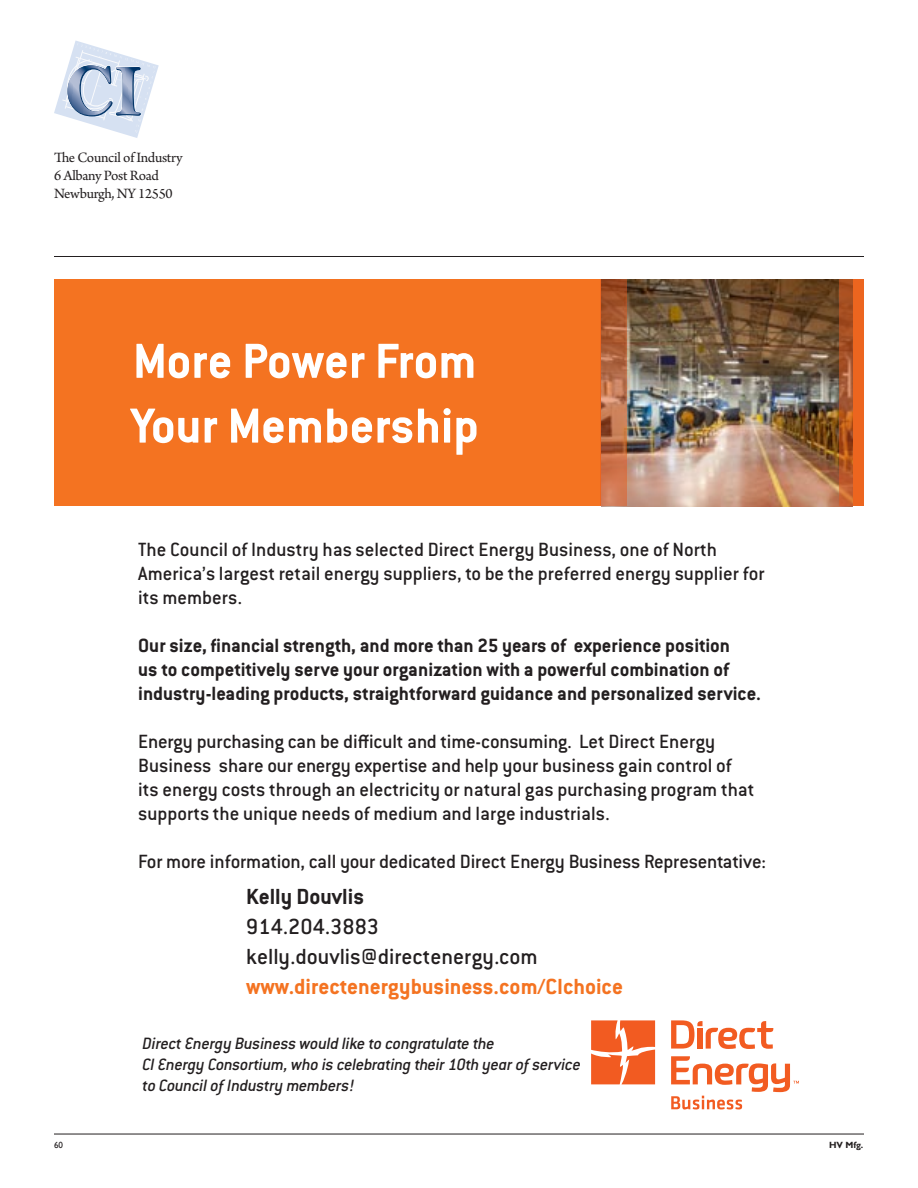
<style>
.page{position:relative;width:918px;height:1188px;background:#fff}
.page>*{position:absolute;margin:0;border:0;box-sizing:border-box;transform-origin:0 0}
.t1{font:700 54px/64.8px "Conduit ITC Std";color:#fff}
.t2{font:500 24px/30px "Conduit ITC Std";color:#231f20}
.t3{font:500 21px/24px "Conduit ITC Std";color:#231f20}
.t4{font:700 21px/24px "Conduit ITC Std";color:#231f20}
.t5{font:italic 500 18px/21px "Conduit ITC Std";letter-spacing:-.015em;color:#231f20}
.t6{font:15px/18px "Arno Pro";letter-spacing:-.02em;color:#231f20}
.t7{font:700 9px "Gill Sans";color:#231f20}
.t8{font:9px "Gill Sans";color:#231f20}
.s1{font-weight:700}
.s2{font-weight:700;color:#f47321}
</style>
<div class="page">
<hr style="left:54px;top:1134px;width:810px;height:1px;background:#231f20">
<svg style="left:54px;top:41px;width:105px;height:97px"></svg>
<hr style="left:54px;top:256px;width:810px;height:1px;background:#231f20">
<div style="left:54px;top:279px;width:810px;height:227px;background:#f47321"></div>
<img style="left:602px;top:280px;width:237px;height:226px">
<svg style="left:600px;top:279px;width:26px;height:226px"></svg>
<svg style="left:839px;top:279px;width:25px;height:227px"></svg>
<svg style="left:671px;top:1020px;width:103px;height:29px"></svg>
<svg style="left:591px;top:1020px;width:64px;height:64px"></svg>
<svg style="left:671px;top:1056px;width:128px;height:53px"></svg>
<p class="t6" style="left:54px;top:149px;width:130px">The Council of Industry<br>6 Albany Post Road<br>Newburgh, NY 12550</p>
<p class="t1" style="left:131px;top:327px;width:350px">More Power From<br>Your Membership</p>
<p class="t3" style="left:138px;top:537px;width:628px">The Council of Industry has selected Direct Energy Business, one of North<br>America’s largest retail energy suppliers, to be the preferred energy supplier for its members.</p>
<p class="t4" style="left:138px;top:633px;width:624px">Our size, financial strength, and more than 25 years of experience position<br>us to competitively serve your organization with a powerful combination of industry-leading products, straightforward guidance and personalized service.</p>
<p class="t3" style="left:138px;top:729px;width:618px">Energy purchasing can be difficult and time-consuming. Let Direct Energy Business share our energy expertise and help your business gain control of its energy costs through an electricity or natural gas purchasing program that supports the unique needs of medium and large industrials.</p>
<p class="t3" style="left:138px;top:849px;width:629px">For more information, call your dedicated Direct Energy Business Representative:</p>
<p class="t2" style="left:246px;top:881px;width:378px"><span class="s1">Kelly Douvlis<br></span>914.204.3883 kelly.douvlis@directenergy.com <span class="s2">www.directenergybusiness.com/CIchoice</span></p>
<p class="t5" style="left:143px;top:1032px;width:440px">Direct Energy Business would like to congratulate the<br>CI Energy Consortium, who is celebrating their 10th year of service to Council of Industry members!</p>
<p class="t8" style="left:54px;top:1139px;width:10px">60</p>
<p class="t7" style="left:829px;top:1139px;width:36px">HV Mfg.</p>
</div>
